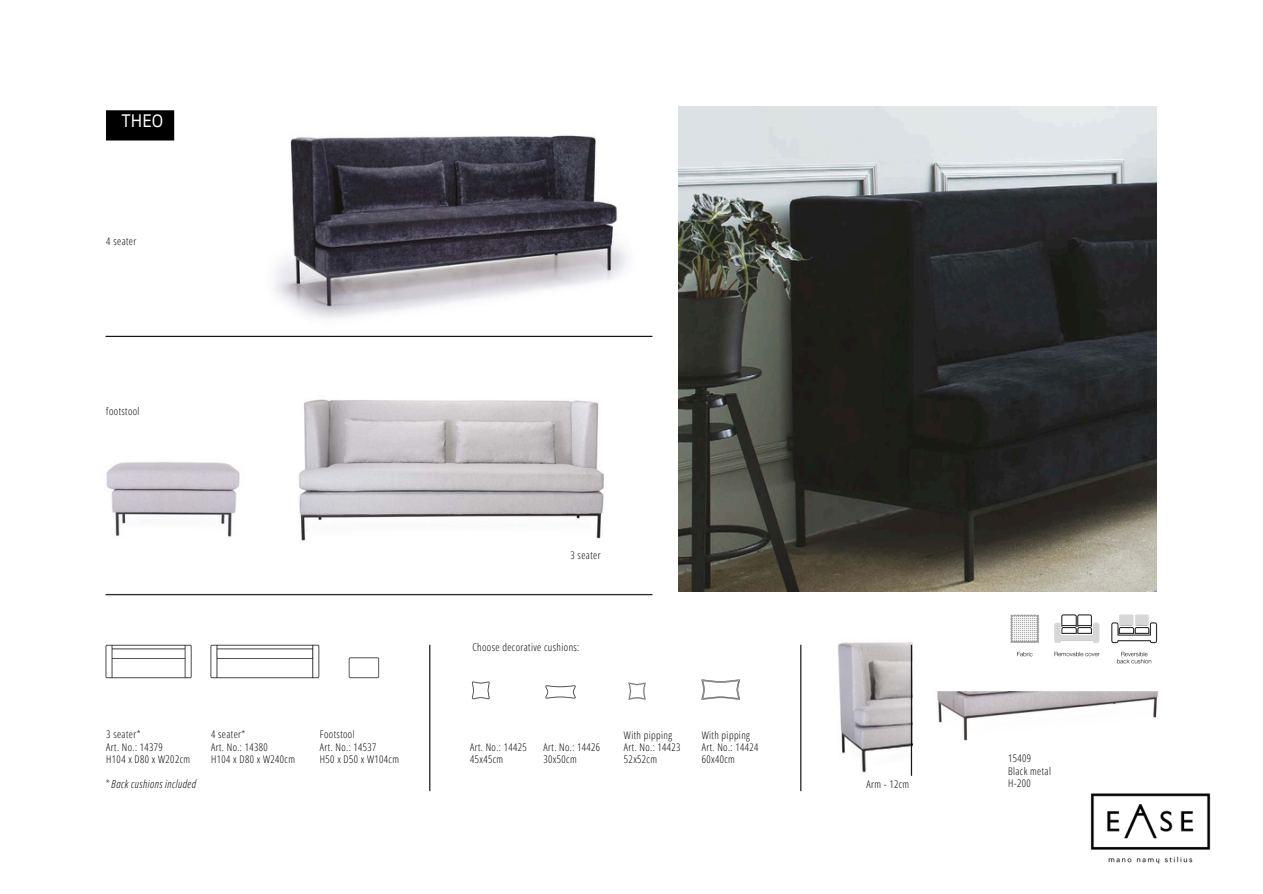
<style>
.page{position:relative;width:1263px;height:894px;background:#fff}
.page>*{position:absolute;margin:0;border:0;box-sizing:border-box;transform-origin:0 0}
.t1{font:18px "IBM Plex Sans Cond";color:#fff}
.t2{font:italic 300 11.1px "Open Sans Condensed";letter-spacing:.04em;color:#000}
.t3{font:300 10.5px/12.3px "Open Sans Condensed";letter-spacing:.04em;color:#000}
</style>
<div class="page">
<img style="left:105px;top:111px;width:1054px;height:681px">
<img style="left:1057px;top:735px;width:154px;height:129px">
<p class="t1" style="left:122px;top:108px;width:43px">THEO</p>
<p class="t3" style="left:106px;top:235px;width:32px">4 seater</p>
<p class="t3" style="left:106px;top:405px;width:35px">footstool</p>
<h1 class="t3" style="left:106px;top:727px;width:85px">3 seater*<br>Art. No.: 14379<br>H104 x D80 x W202cm</h1>
<p class="t3" style="left:211px;top:727px;width:85px">4 seater*<br>Art. No.: 14380<br>H104 x D80 x W240cm</p>
<p class="t3" style="left:320px;top:727px;width:81px">Footstool<br>Art. No.: 14537<br>H50 x D50 x W104cm</p>
<p class="t2" style="left:105px;top:776px;width:93px">* Back cushions included</p>
<p class="t3" style="left:570px;top:548px;width:32px">3 seater</p>
<p class="t3" style="left:472px;top:640px;width:109px">Choose decorative cushions:</p>
<p class="t3" style="left:470px;top:740px;width:58px">Art. No.: 14425<br>45x45cm</p>
<p class="t3" style="left:544px;top:740px;width:58px">Art. No.: 14426<br>30x50cm</p>
<p class="t3" style="left:624px;top:728px;width:58px">With pipping<br>Art. No.: 14423<br>52x52cm</p>
<p class="t3" style="left:702px;top:728px;width:58px">With pipping<br>Art. No.: 14424<br>60x40cm</p>
<p class="t3" style="left:866px;top:777px;width:44px">Arm - 12cm</p>
<p class="t3" style="left:1008px;top:751px;width:44px">15409<br>Black metal<br>H-200</p>
</div>
